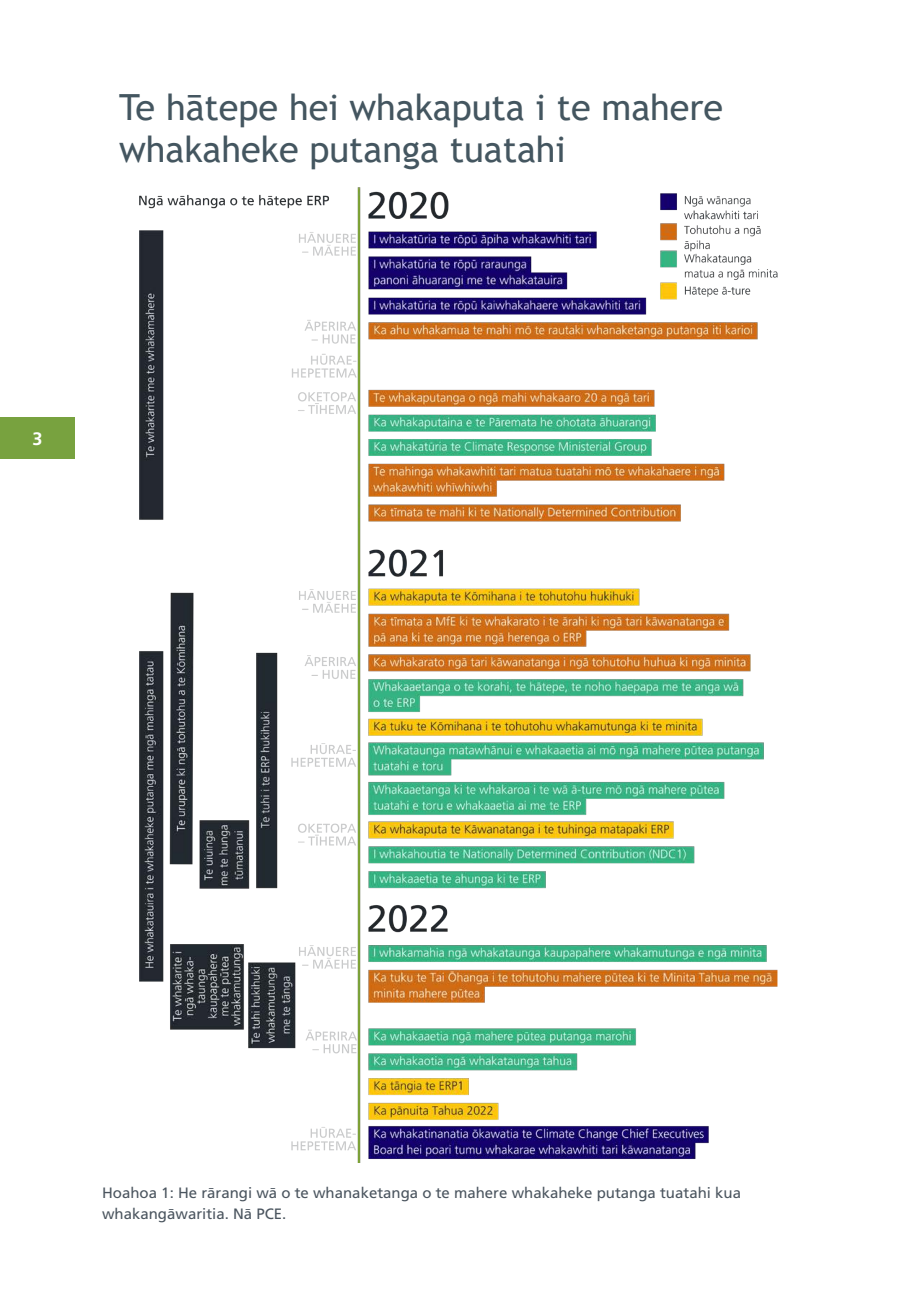
<style>
.page{position:relative;width:919px;height:1289px;background:#fff}
.page>*{position:absolute;margin:0;border:0;box-sizing:border-box;transform-origin:0 0}
.Heading_1{font:36px/42px "Trebuchet MS";color:#445660}
.Page_number{font:700 18px "Frutiger LT Pro";color:#fff}
.Table_figure_caption{font:15px/21px "Frutiger LT Pro";color:#4b555f}
</style>
<div class="page">
<img style="left:139px;top:187px;width:638px;height:975px">
<div style="left:0;top:417px;width:75px;height:42px;background:#78a23f"></div>
<p class="Heading_1" style="left:119px;top:86px;width:605px">Te hātepe hei whakaputa i te mahere whakaheke putanga tuatahi</p>
<p class="Page_number" style="left:32px;top:428px;width:12px">3</p>
<p class="Table_figure_caption" style="left:102px;top:1182px;width:640px">Hoahoa 1: He rārangi wā o te whanaketanga o te mahere whakaheke putanga tuatahi kua whakangāwaritia. Nā PCE.</p>
</div>
